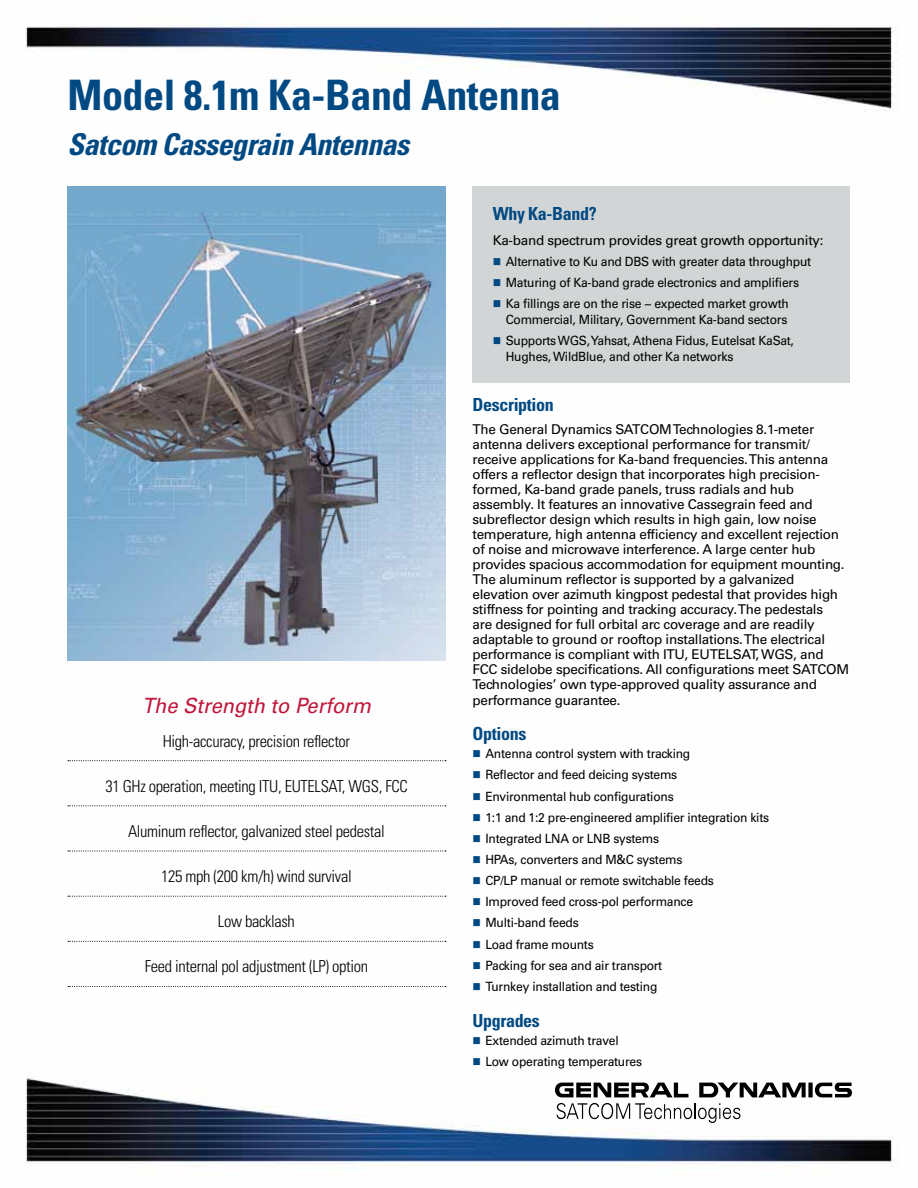
<style>
.page{position:relative;width:918px;height:1188px;background:#fff}
.page>*{position:absolute;margin:0;border:0;box-sizing:border-box;transform-origin:0 0}
.t1{font:700 condensed 42px "Univers LT Std";letter-spacing:-.01em;color:#004983}
.t2{font:italic 700 condensed 30px "Univers LT Std";letter-spacing:-.02em;color:#004983}
.t3{font:italic 21px "Univers LT Std";color:#c11439;scale:.95 1}
.t4{font:700 condensed 18px "Univers LT Std";letter-spacing:-.02em;color:#004983}
.t5{font:300 condensed 16.5px "Univers LT Std";letter-spacing:-.02em;color:#000}
.t6{font:13.5px/15px "Univers LT Std";letter-spacing:-.02em;color:#000}
.t7{font:12.75px/21.1px "Univers LT Std";letter-spacing:-.02em;color:#000;scale:.95 1}
</style>
<div class="page">
<img style="left:26px;top:22px;width:870px;height:1144px">
<svg style="left:557px;top:1103px;width:183px;height:20px"></svg>
<svg style="left:555px;top:1083px;width:297px;height:14px"></svg>
<svg style="left:68px;top:760px;width:378px;height:1px"></svg>
<svg style="left:68px;top:805px;width:378px;height:1px"></svg>
<svg style="left:68px;top:851px;width:378px;height:1px"></svg>
<svg style="left:68px;top:896px;width:378px;height:1px"></svg>
<svg style="left:68px;top:941px;width:378px;height:1px"></svg>
<svg style="left:68px;top:986px;width:378px;height:1px"></svg>
<img style="left:67px;top:186px;width:378px;height:474px">
<div style="left:472px;top:186px;width:378px;height:196px;background:#d1d5d6"></div>
<svg style="left:473px;top:750px;width:7px;height:7px"></svg>
<svg style="left:473px;top:771px;width:7px;height:8px"></svg>
<svg style="left:473px;top:793px;width:7px;height:7px"></svg>
<svg style="left:473px;top:814px;width:7px;height:7px"></svg>
<svg style="left:473px;top:835px;width:7px;height:7px"></svg>
<svg style="left:473px;top:856px;width:7px;height:7px"></svg>
<svg style="left:473px;top:877px;width:7px;height:7px"></svg>
<svg style="left:473px;top:898px;width:7px;height:7px"></svg>
<svg style="left:473px;top:920px;width:7px;height:7px"></svg>
<svg style="left:473px;top:941px;width:7px;height:7px"></svg>
<svg style="left:473px;top:962px;width:7px;height:7px"></svg>
<svg style="left:473px;top:983px;width:7px;height:7px"></svg>
<svg style="left:473px;top:1037px;width:7px;height:7px"></svg>
<svg style="left:473px;top:1058px;width:7px;height:7px"></svg>
<h1 class="t1" style="left:68px;top:70px;width:495px">Model 8.1m Ka-Band Antenna</h1>
<h2 class="t2" style="left:68px;top:126px;width:343px">Satcom Cassegrain Antennas</h2>
<h3 class="t3" style="left:142px;top:693px;width:242px">The Strength to Perform</h3>
<p class="t5" style="left:163px;top:731px;width:189px">High-accuracy, precision reflector</p>
<p class="t5" style="left:105px;top:776px;width:304px">31 GHz operation, meeting ITU, EUTELSAT, WGS, FCC</p>
<p class="t5" style="left:128px;top:821px;width:258px">Aluminum reflector, galvanized steel pedestal</p>
<p class="t5" style="left:161px;top:866px;width:192px">125 mph (200 km/h) wind survival</p>
<p class="t5" style="left:218px;top:912px;width:79px">Low backlash</p>
<p class="t5" style="left:145px;top:957px;width:225px">Feed internal pol adjustment (LP) option</p>
<h3 class="t4" style="left:493px;top:203px;width:106px">Why Ka-Band?</h3>
<p class="t6" style="left:493px;top:232px;width:332px">Ka-band spectrum provides great growth opportunity:</p>
<p class="t7" style="left:506px;top:251px;width:323px">Alternative to Ku and DBS with greater data throughput<br>Maturing of Ka-band grade electronics and amplifiers<br>Ka fillings are on the rise − expected market growth</p>
<p class="t7" style="left:506px;top:309px;width:305px">Commercial, Military, Government Ka-band sectors<br>Supports WGS, Yahsat, Athena Fidus, Eutelsat KaSat,</p>
<p class="t7" style="left:506px;top:346px;width:241px">Hughes, WildBlue, and other Ka networks</p>
<h3 class="t4" style="left:472px;top:394px;width:83px">Description</h3>
<p class="t6" style="left:472px;top:422px;width:378px">The General Dynamics SATCOM Technologies 8.1-meter antenna delivers exceptional performance for transmit/ receive applications for Ka-band frequencies. This antenna offers a reflector design that incorporates high precision&shy;formed, Ka-band grade panels, truss radials and hub assembly. It features an innovative Cassegrain feed and subreflector design which results in high gain, low noise temperature, high antenna efficiency and excellent rejection of noise and microwave interference. A large center hub provides spacious accommodation for equipment mounting.<br>The aluminum reflector is supported by a galvanized elevation over azimuth kingpost pedestal that provides high stiffness for pointing and tracking accuracy. The pedestals<br>are designed for full orbital arc coverage and are readily adaptable to ground or rooftop installations. The electrical performance is compliant with ITU, EUTELSAT, WGS, and FCC sidelobe specifications. All configurations meet SATCOM Technologies’ own type-approved quality assurance and performance guarantee.</p>
<h3 class="t4" style="left:472px;top:723px;width:55px">Options</h3>
<p class="t7" style="left:485px;top:743px;width:300px">Antenna control system with tracking<br>Reflector and feed deicing systems<br>Environmental hub configurations<br>1:1 and 1:2 pre-engineered amplifier integration kits Integrated LNA or LNB systems<br>HPAs, converters and M&amp;C systems<br>CP/LP manual or remote switchable feeds Improved feed cross-pol performance<br>Multi-band feeds<br>Load frame mounts<br>Packing for sea and air transport<br>Turnkey installation and testing</p>
<h3 class="t4" style="left:472px;top:1009px;width:69px">Upgrades</h3>
<p class="t7" style="left:485px;top:1030px;width:166px">Extended azimuth travel<br>Low operating temperatures</p>
</div>
